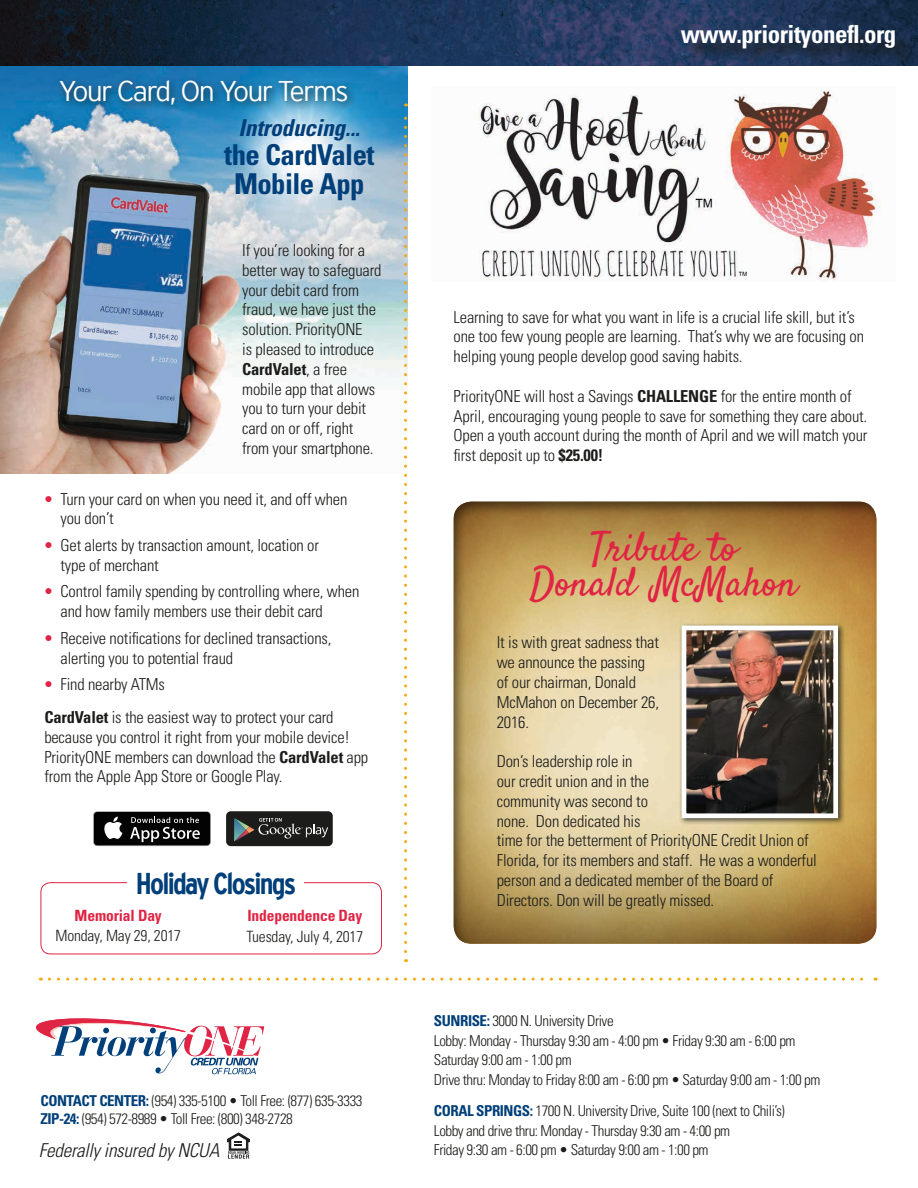
<style>
.page{position:relative;width:918px;height:1188px;background:#fff}
.page>*{position:absolute;margin:0;border:0;box-sizing:border-box;transform-origin:0 0}
.t1{font:40.5px/34.5px "Satisfy";color:#e02444;text-align:center}
.t2{font:700 condensed 30px "Interstate Plus";letter-spacing:-.06em;color:#003f79}
.t3{font:700 condensed 28.8px/29.1px "Univers";letter-spacing:-.02em;color:#003f79;text-align:center}
.t4{font:300 28.5px "Interstate Plus";letter-spacing:-.06em;color:#fff}
.t5{font:700 condensed 24.9px "Univers";letter-spacing:-.02em;color:#fff}
.t6{font:italic 700 condensed 23.4px "Univers";letter-spacing:-.01em;color:#003f79}
.t7{font:italic 300 condensed 19.2px "Univers";letter-spacing:-.01em;color:#1c1c1a}
.t8{font:300 condensed 16.5px/19.8px "Univers";letter-spacing:-.01em;color:#1c1c1a}
.t9{font:300 condensed 15.6px "Univers";letter-spacing:-.01em;color:#1c1c1a}
.t10{font:700 condensed 15.6px "Univers";letter-spacing:-.01em;color:#e02444}
.t11{font:300 condensed 15px/19.5px "Univers";letter-spacing:-.03em;color:#1c1c1a}
.s1{font-weight:700}
.s2{font-weight:900;font-stretch:normal;color:#e02444}
.s3{font-weight:700;color:#003f79}
</style>
<div class="page">
<img style="left:0;top:66px;width:407px;height:407px">
<div style="left:452px;top:499px;width:426px;height:445px;background:#1c1c1a;opacity:.5"></div>
<svg style="left:36px;top:1018px;width:228px;height:56px"></svg>
<svg style="left:227px;top:1133px;width:23px;height:26px"></svg>
<svg style="left:49px;top:978px;width:827px;height:3px"></svg>
<img style="left:0;top:0;width:918px;height:66px">
<div style="left:684px;top:27px;width:229px;height:40px;background:#1c1c1a;opacity:.75"></div>
<div style="left:41px;top:882px;width:341px;height:72px;border:1px solid #e02444;border-radius:10px"></div>
<div style="left:128px;top:873px;width:176px;height:24px;background:#fff"></div>
<svg style="left:404px;top:103px;width:3px;height:849px"></svg>
<div style="left:55px;top:75px;width:303px;height:39px;background:#1c1c1a;opacity:.75"></div>
<div style="left:679px;top:622px;width:166px;height:204px;background:#1c1c1a;opacity:.75"></div>
<img style="left:688px;top:632px;width:144px;height:180px">
<div style="left:682px;top:626px;width:156px;height:192px;border:5px solid #fff"></div>
<img style="left:479px;top:89px;width:402px;height:192px">
<svg style="left:93px;top:811px;width:118px;height:35px"></svg>
<div style="left:94px;top:812px;width:116px;height:33px;background:#030303;border-radius:3px"></div>
<svg style="left:104px;top:817px;width:18px;height:22px"></svg>
<svg style="left:130px;top:817px;width:70px;height:25px"></svg>
<div style="left:226px;top:811px;width:107px;height:35px;background:#1c1c1a;border-radius:5px"></div>
<svg style="left:234px;top:818px;width:94px;height:23px"></svg>
<h3 class="t4" style="left:58px;top:75px;width:292px">Your Card, On Your Terms</h3>
<h3 class="t6" style="left:239px;top:113px;width:123px">Introducing...</h3>
<h3 class="t3" style="left:224px;top:140px;width:152px">the CardValet<br>Mobile App</h3>
<p class="t8" style="left:242px;top:240px;width:141px">If you’re looking for a better way to safeguard your debit card from fraud, we have just the solution. PriorityONE<br>is pleased to introduce<br><span class="s1">CardValet</span>, a free mobile app that allows you to turn your debit card on or off, right from your smartphone.</p>
<p class="t8" style="left:61px;top:489px;width:288px;text-indent:-16px"><span class="s2">•</span> Turn your card on when you need it, and off when you don’t</p>
<p class="t8" style="left:61px;top:535px;width:260px;text-indent:-16px"><span class="s2">•</span> Get alerts by transaction amount, location or type of merchant</p>
<p class="t8" style="left:61px;top:582px;width:300px;text-indent:-16px"><span class="s2">•</span> Control family spending by controlling where, when and how family members use their debit card</p>
<p class="t8" style="left:61px;top:628px;width:272px;text-indent:-16px"><span class="s2">•</span> Receive notifications for declined transactions, alerting you to potential fraud</p>
<p class="t8" style="left:44px;top:668px;width:291px;line-height:32.8px"><span class="s2">•</span> Find nearby ATMs<br><span class="s1">CardValet</span> is the easiest way to protect your card</p>
<p class="t8" style="left:44px;top:727px;width:325px">because you control it right from your mobile device!<br>PriorityONE members can download the <span class="s1">CardValet</span> app from the Apple App Store or Google Play.</p>
<h2 class="t2" style="left:136px;top:867px;width:162px">Holiday Closings</h2>
<p class="t10" style="left:75px;top:906px;width:89px">Memorial Day</p>
<p class="t9" style="left:55px;top:926px;width:127px">Monday, May 29, 2017</p>
<p class="t10" style="left:247px;top:906px;width:117px">Independence Day</p>
<p class="t9" style="left:247px;top:927px;width:118px">Tuesday, July 4, 2017</p>
<p class="t11" style="left:41px;top:1092px;width:324px;line-height:18px"><span class="s3">CONTACT CENTER:</span> (954) 335-5100 • Toll Free: (877) 635-3333<br><span class="s3">ZIP-24:</span> (954) 572-8989 • Toll Free: (800) 348-2728</p>
<p class="t7" style="left:39px;top:1139px;width:182px">Federally insured by NCUA</p>
<h3 class="t5" style="left:681px;top:19px;width:217px">www.priorityonefl.org</h3>
<p class="t8" style="left:454px;top:307px;width:412px">Learning to save for what you want in life is a crucial life skill, but it’s one too few young people are learning. That’s why we are focusing on helping young people develop good saving habits.</p>
<p class="t8" style="left:454px;top:386px;width:415px">PriorityONE will host a Savings <span class="s1">CHALLENGE</span> for the entire month of April, encouraging young people to save for something they care about.<br>Open a youth account during the month of April and we will match your first deposit up to <span class="s1">$25.00!</span></p>
<h1 class="t1" style="left:530px;top:534px;width:269px">Tribute to<br>Donald McMahon</h1>
<p class="t8" style="left:497px;top:633px;width:164px">It is with great sadness that we announce the passing of our chairman, Donald<br>McMahon on December 26,<br>2016.</p>
<p class="t8" style="left:497px;top:751px;width:322px">Don’s leadership role in<br>our credit union and in the<br>community was second to<br>none. Don dedicated his<br>time for the betterment of PriorityONE Credit Union of Florida, for its members and staff. He was a wonderful person and a dedicated member of the Board of Directors. Don will be greatly missed.</p>
<p class="t11" style="left:434px;top:1011px;width:388px"><span class="s3">SUNRISE:</span> 3000 N. University Drive<br>Lobby: Monday - Thursday 9:30 am - 4:00 pm • Friday 9:30 am - 6:00 pm Saturday 9:00 am - 1:00 pm<br>Drive thru: Monday to Friday 8:00 am - 6:00 pm • Saturday 9:00 am - 1:00 pm</p>
<p class="t11" style="left:434px;top:1101px;width:352px"><span class="s3">CORAL SPRINGS:</span> 1700 N. University Drive, Suite 100 (next to Chili’s)<br>Lobby and drive thru: Monday - Thursday 9:30 am - 4:00 pm<br>Friday 9:30 am - 6:00 pm • Saturday 9:00 am - 1:00 pm</p>
</div>
